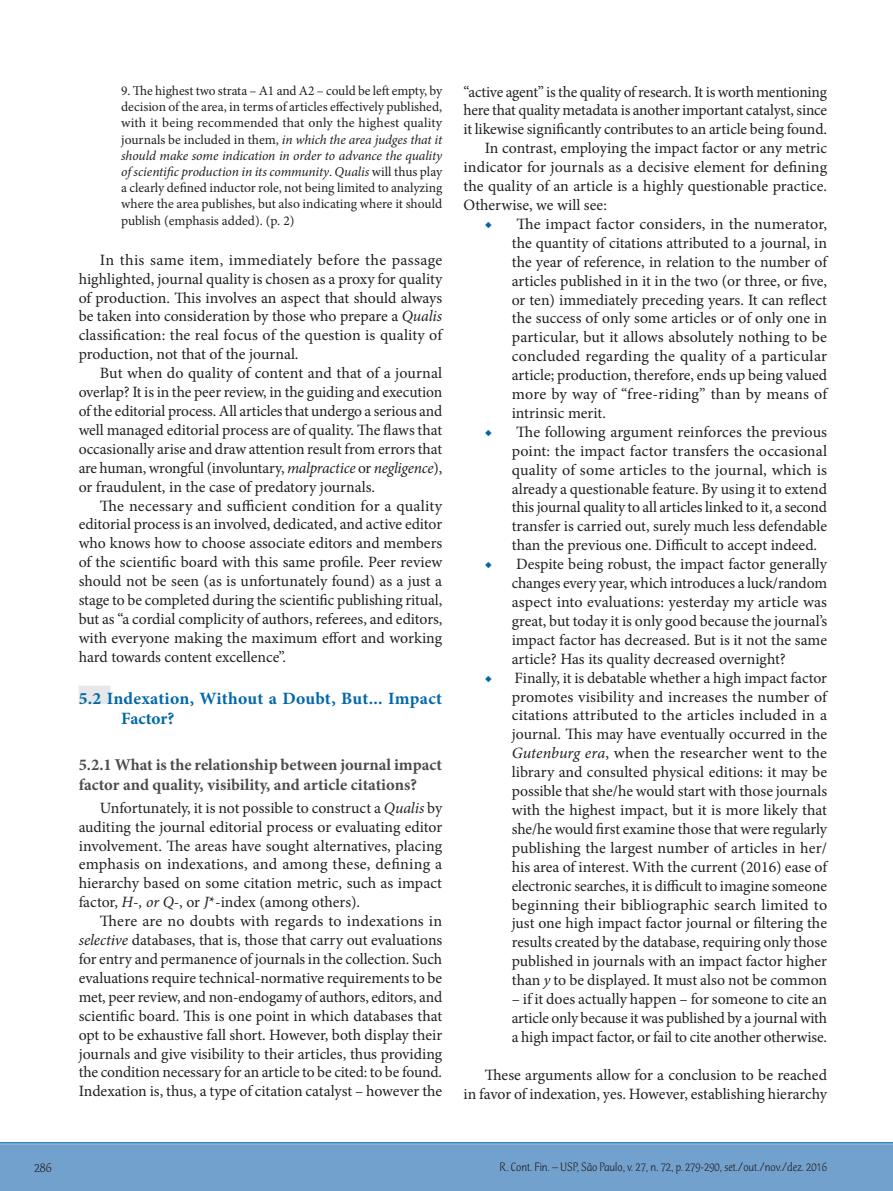
<style>
.page{position:relative;width:893px;height:1191px;background:#fff}
.page>*{position:absolute;margin:0;border:0;box-sizing:border-box;transform-origin:0 0}
.SUBTITULO2{font:700 17.25px/20.7px "Minion Pro";letter-spacing:.01em;color:#0068a9}
.SUBTITULO3{font:700 16.5px/19.8px "Minion Pro";color:#4b4c4d}
.MIOLO_1P{font:15.75px/18.9px "Minion Pro";color:#231f20;text-align:justify}
.CITAÇÃO{font:13.5px/16.2px "Minion Pro";letter-spacing:-.005em;color:#231f20;text-align:justify}
.t1{font:300 13.5px "CT Mercurius Std";color:#231f20}
.t2{font:300 12.75px "CT Mercurius Std";color:#231f20;scale:.95 1}
.s1{font-style:italic}
.s2{font-weight:700;color:#0068a9}
</style>
<div class="page">
<div style="left:0;top:1144px;width:893px;height:47px;background:#73a1ce"></div>
<hr style="left:0;top:1142px;width:893px;height:2px;background:#e6e7e9">
<hr style="left:0;top:1142px;width:893px;height:1px;background:#1c7bb7">
<div style="left:79px;top:685px;width:32px;height:18px;background:#e6e7e9"></div>
<p class="CITAÇÃO" style="left:121px;top:83px;width:323px">9. The highest two strata – A1 and A2 – could be left empty, by decision of the area, in terms of articles effectively published, with it being recommended that only the highest quality journals be included in them, <span class="s1">in which the area judges that it should make some indication in order to advance the quality of scientific production in its community</span>. <span class="s1">Qualis</span> will thus play a clearly defined inductor role, not being limited to analyzing where the area publishes, but also indicating where it should publish (emphasis added). (p. 2)</p>
<p class="MIOLO_1P" style="left:79px;top:250px;width:365px;text-indent:21px">In this same item, immediately before the passage highlighted, journal quality is chosen as a proxy for quality of production. This involves an aspect that should always be taken into consideration by those who prepare a <span class="s1">Qualis </span>classification: the real focus of the question is quality of production, not that of the journal.</p>
<p class="MIOLO_1P" style="left:79px;top:364px;width:365px;text-indent:21px">But when do quality of content and that of a journal overlap? It is in the peer review, in the guiding and execution of the editorial process. All articles that undergo a serious and well managed editorial process are of quality. The flaws that occasionally arise and draw attention result from errors that are human, wrongful (involuntary, <span class="s1">malpractice</span> or <span class="s1">negligence</span>), or fraudulent, in the case of predatory journals.</p>
<p class="MIOLO_1P" style="left:79px;top:496px;width:365px;text-indent:21px">The necessary and sufficient condition for a quality editorial process is an involved, dedicated, and active editor who knows how to choose associate editors and members of the scientific board with this same profile. Peer review should not be seen (as is unfortunately found) as a just a stage to be completed during the scientific publishing ritual, but as “a cordial complicity of authors, referees, and editors, with everyone making the maximum effort and working hard towards content excellence”.</p>
<p class="SUBTITULO2" style="left:121px;top:687px;width:322px;text-indent:-43px">5.2 Indexation, Without a Doubt, But... Impact<br>Factor?</p>
<p class="SUBTITULO3" style="left:79px;top:754px;width:365px">5.2.1 What is the relationship between journal impact factor and quality, visibility, and article citations?</p>
<p class="MIOLO_1P" style="left:79px;top:798px;width:365px;text-indent:21px">Unfortunately, it is not possible to construct a <span class="s1">Qualis</span> by auditing the journal editorial process or evaluating editor involvement. The areas have sought alternatives, placing emphasis on indexations, and among these, defining a hierarchy based on some citation metric, such as impact factor, <span class="s1">H</span>-<span class="s1">, or Q-</span>, or <span class="s1">J</span>*-index (among others).</p>
<p class="MIOLO_1P" style="left:79px;top:911px;width:365px;text-indent:21px">There are no doubts with regards to indexations in <span class="s1">selective</span> databases, that is, those that carry out evaluations for entry and permanence of journals in the collection. Such evaluations require technical-normative requirements to be met, peer review, and non-endogamy of authors, editors, and scientific board. This is one point in which databases that opt to be exhaustive fall short. However, both display their journals and give visibility to their articles, thus providing the condition necessary for an article to be cited: to be found.<br>Indexation is, thus, a type of citation catalyst – however the</p>
<p class="MIOLO_1P" style="left:463px;top:82px;width:365px">“active agent” is the quality of research. It is worth mentioning here that quality metadata is another important catalyst, since it likewise significantly contributes to an article being found.</p>
<p class="MIOLO_1P" style="left:463px;top:139px;width:365px;text-indent:21px">In contrast, employing the impact factor or any metric indicator for journals as a decisive element for defining the quality of an article is a highly questionable practice.<br>Otherwise, we will see:</p>
<p class="MIOLO_1P" style="left:512px;top:214px;width:317px;text-indent:-27px"><span class="s2">◆</span> The impact factor considers, in the numerator, the quantity of citations attributed to a journal, in the year of reference, in relation to the number of articles published in it in the two (or three, or five, or ten) immediately preceding years. It can reflect the success of only some articles or of only one in particular, but it allows absolutely nothing to be concluded regarding the quality of a particular article; production, therefore, ends up being valued more by way of “free-riding” than by means of intrinsic merit.</p>
<p class="MIOLO_1P" style="left:512px;top:422px;width:317px;text-indent:-27px"><span class="s2">◆</span> The following argument reinforces the previous point: the impact factor transfers the occasional quality of some articles to the journal, which is already a questionable feature. By using it to extend this journal quality to all articles linked to it, a second transfer is carried out, surely much less defendable than the previous one. Difficult to accept indeed.</p>
<p class="MIOLO_1P" style="left:512px;top:555px;width:317px;text-indent:-27px"><span class="s2">◆</span> Despite being robust, the impact factor generally changes every year, which introduces a luck/random aspect into evaluations: yesterday my article was great, but today it is only good because the journal’s impact factor has decreased. But is it not the same article? Has its quality decreased overnight?</p>
<p class="MIOLO_1P" style="left:512px;top:668px;width:317px;text-indent:-27px"><span class="s2">◆</span> Finally, it is debatable whether a high impact factor promotes visibility and increases the number of citations attributed to the articles included in a journal. This may have eventually occurred in the <span class="s1">Gutenburg era</span>, when the researcher went to the library and consulted physical editions: it may be possible that she/he would start with those journals with the highest impact, but it is more likely that she/he would first examine those that were regularly publishing the largest number of articles in her/ his area of interest. With the current (2016) ease of electronic searches, it is difficult to imagine someone beginning their bibliographic search limited to just one high impact factor journal or filtering the results created by the database, requiring only those published in journals with an impact factor higher than <span class="s1">y</span> to be displayed. It must also not be common</p>
<p class="MIOLO_1P" style="left:512px;top:989px;width:317px">– if it does actually happen – for someone to cite an article only because it was published by a journal with a high impact factor, or fail to cite another otherwise.</p>
<p class="MIOLO_1P" style="left:463px;top:1065px;width:365px;text-align:right">These arguments allow for a conclusion to be reached<br>in favor of indexation, yes. However, establishing hierarchy</p>
<p class="t1" style="left:34px;top:1160px;width:19px">286</p>
<p class="t2" style="left:500px;top:1160px;width:346px">R. Cont. Fin. – USP, São Paulo, v. 27, n. 72, p. 279-290, set./out./nov./dez. 2016</p>
</div>
